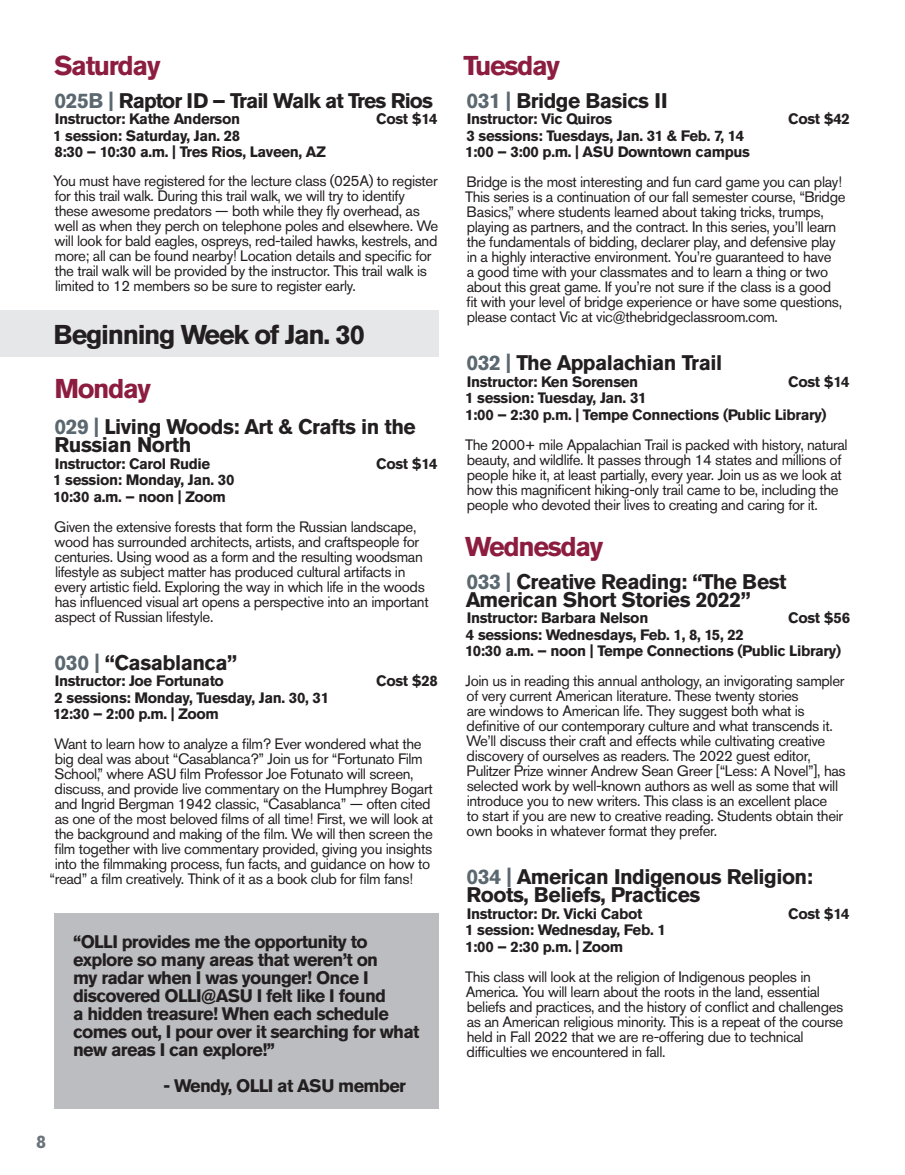
<style>
.page{position:relative;width:905px;height:1175px;background:#fff}
.page>*{position:absolute;margin:0;border:0;box-sizing:border-box;transform-origin:0 0}
.Day_of_the_Week{font:700 27px "Akzidenz Grotesk Std";letter-spacing:-.05em;color:#8c1d40}
.t1{font:700 27px "Akzidenz Grotesk Std";letter-spacing:-.05em;color:#231f20}
.Class_Title{font:700 27px "Akzidenz Grotesk Std";letter-spacing:-.05em;color:#8c1d40}
.Day_of_the_Week-2{font:700 21px/18px "Akzidenz Grotesk Std";letter-spacing:-.025em;color:#231f20}
.Class_Title-2{font:700 21px/18px "Akzidenz Grotesk Std";letter-spacing:-.025em;color:#231f20}
.Day_of_the_Week-3{font:700 21px "Akzidenz Grotesk Std";letter-spacing:-.045em;color:#231f20}
.Class_Description{font:700 18px/18px "Akzidenz Grotesk Std";letter-spacing:-.04em;color:#231f20}
.t2{font:700 18px "Akzidenz Grotesk Std";color:#6a747b}
.Day_of_the_Week-4{font:15px/15px "Akzidenz Grotesk Std";letter-spacing:-.025em;color:#231f20}
.Day_of_the_Week-5{font:700 15px/16.5px "Akzidenz Grotesk Std";letter-spacing:-.025em;color:#231f20}
.Class_Title-3{font:15px/15px "Akzidenz Grotesk Std";letter-spacing:-.025em;color:#231f20}
.Class_Title-4{font:700 15px/16.5px "Akzidenz Grotesk Std";letter-spacing:-.025em;color:#231f20}
.s1{color:#5b6870}
</style>
<div class="page">
<div style="left:0;top:310px;width:438px;height:47px;background:#e6e7e9"></div>
<div style="left:54px;top:913px;width:385px;height:195px;background:#bcbdc0"></div>
<p class="Day_of_the_Week" style="left:54px;top:49px;width:108px">Saturday</p>
<p class="Day_of_the_Week-3" style="left:55px;top:88px;width:380px"><span class="s1">025B |</span> Raptor ID – Trail Walk at Tres Rios</p>
<p class="Day_of_the_Week-5" style="left:55px;top:111px;width:187px">Instructor: Kathe Anderson</p>
<p class="Day_of_the_Week-5" style="left:376px;top:111px;width:63px">Cost $14</p>
<p class="Day_of_the_Week-5" style="left:53px;top:127px;width:274px">1 session: Saturday, Jan. 28<br>8:30 – 10:30 a.m. | Tres Rios, Laveen, AZ</p>
<p class="Class_Title-3" style="left:53px;top:173px;width:386px">You must have registered for the lecture class (025A) to register for this trail walk. During this trail walk, we will try to identify these awesome predators — both while they fly overhead, as well as when they perch on telephone poles and elsewhere. We will look for bald eagles, ospreys, red-tailed hawks, kestrels, and more; all can be found nearby! Location details and specific for the trail walk will be provided by the instructor. This trail walk is limited to 12 members so be sure to register early.</p>
<p class="t1" style="left:53px;top:319px;width:313px">Beginning Week of Jan. 30</p>
<p class="Class_Title" style="left:54px;top:373px;width:98px">Monday</p>
<p class="Class_Title-2" style="left:55px;top:418px;width:363px"><span class="s1">029 |</span> Living Woods: Art &amp; Crafts in the<br>Russian North</p>
<p class="Class_Title-4" style="left:55px;top:455px;width:157px">Instructor: Carol Rudie</p>
<p class="Class_Title-4" style="left:376px;top:455px;width:63px">Cost $14</p>
<p class="Class_Title-4" style="left:53px;top:471px;width:183px">1 session: Monday, Jan. 30<br>10:30 a.m. – noon | Zoom</p>
<p class="Day_of_the_Week-4" style="left:54px;top:519px;width:376px">Given the extensive forests that form the Russian landscape, wood has surrounded architects, artists, and craftspeople for centuries. Using wood as a form and the resulting woodsman lifestyle as subject matter has produced cultural artifacts in every artistic field. Exploring the way in which life in the woods has influenced visual art opens a perspective into an important aspect of Russian lifestyle.</p>
<p class="Day_of_the_Week-2" style="left:55px;top:653px;width:184px"><span class="s1">030 |</span> “Casablanca”</p>
<p class="Day_of_the_Week-5" style="left:55px;top:672px;width:171px">Instructor: Joe Fortunato</p>
<p class="Day_of_the_Week-5" style="left:376px;top:672px;width:63px">Cost $28</p>
<p class="Day_of_the_Week-5" style="left:53px;top:689px;width:277px">2 sessions: Monday, Tuesday, Jan. 30, 31<br>12:30 – 2:00 p.m. | Zoom</p>
<p class="Day_of_the_Week-4" style="left:54px;top:736px;width:369px">Want to learn how to analyze a film? Ever wondered what the</p>
<p class="Day_of_the_Week-4" style="left:55px;top:751px;width:369px">big deal was about “Casablanca?” Join us for “Fortunato Film</p>
<p class="Day_of_the_Week-4" style="left:54px;top:766px;width:361px">School,” where ASU film Professor Joe Fotunato will screen,</p>
<p class="Day_of_the_Week-4" style="left:55px;top:781px;width:379px">discuss, and provide live commentary on the Humphrey Bogart</p>
<p class="Day_of_the_Week-4" style="left:55px;top:796px;width:377px">and Ingrid Bergman 1942 classic, “Casablanca” — often cited</p>
<p class="Day_of_the_Week-4" style="left:55px;top:811px;width:380px">as one of the most beloved films of all time! First, we will look at</p>
<p class="Day_of_the_Week-4" style="left:55px;top:826px;width:379px">the background and making of the film. We will then screen the</p>
<p class="Day_of_the_Week-4" style="left:54px;top:841px;width:379px">film together with live commentary provided, giving you insights</p>
<p class="Day_of_the_Week-4" style="left:55px;top:856px;width:377px">into the filmmaking process, fun facts, and guidance on how to</p>
<p class="Day_of_the_Week-4" style="left:49px;top:871px;width:365px">“read” a film creatively. Think of it as a book club for film fans!</p>
<p class="t2" style="left:36px;top:1131px;width:12px">8</p>
<p class="Class_Description" style="left:73px;top:933px;width:348px">‘‘OLLI provides me the opportunity to explore so many areas that weren’t on<br>my radar when I was younger! Once I discovered OLLI@ASU I felt like I found<br>a hidden treasure! When each schedule comes out, I pour over it searching for what new areas I can explore!’’</p>
<p class="Class_Description" style="left:163px;top:1077px;width:244px">- Wendy, OLLI at ASU member</p>
<p class="Day_of_the_Week" style="left:463px;top:49px;width:98px">Tuesday</p>
<p class="Day_of_the_Week-2" style="left:466px;top:91px;width:203px"><span class="s1">031 |</span> Bridge Basics II</p>
<p class="Day_of_the_Week-5" style="left:467px;top:111px;width:147px">Instructor: Vic Quiros</p>
<p class="Day_of_the_Week-5" style="left:788px;top:111px;width:63px">Cost $42</p>
<p class="Day_of_the_Week-5" style="left:465px;top:127px;width:286px">3 sessions: Tuesdays, Jan. 31 &amp; Feb. 7, 14<br>1:00 – 3:00 p.m. | ASU Downtown campus</p>
<p class="Day_of_the_Week-4" style="left:465px;top:174px;width:382px">Bridge is the most interesting and fun card game you can play!<br>This series is a continuation of our fall semester course, “Bridge Basics,” where students learned about taking tricks, trumps, playing as partners, and the contract. In this series, you’ll learn the fundamentals of bidding, declarer play, and defensive play in a highly interactive environment. You’re guaranteed to have<br>a good time with your classmates and to learn a thing or two about this great game. If you’re not sure if the class is a good<br>fit with your level of bridge experience or have some questions, please contact Vic at vic@thebridgeclassroom.com.</p>
<p class="Day_of_the_Week-2" style="left:466px;top:354px;width:257px"><span class="s1">032 |</span> The Appalachian Trail</p>
<p class="Day_of_the_Week-5" style="left:467px;top:373px;width:173px">Instructor: Ken Sorensen</p>
<p class="Day_of_the_Week-5" style="left:788px;top:373px;width:63px">Cost $14</p>
<p class="Day_of_the_Week-5" style="left:465px;top:390px;width:363px">1 session: Tuesday, Jan. 31<br>1:00 – 2:30 p.m. | Tempe Connections (Public Library)</p>
<p class="Day_of_the_Week-4" style="left:465px;top:437px;width:384px">The 2000+ mile Appalachian Trail is packed with history, natural beauty, and wildlife. It passes through 14 states and millions of people hike it, at least partially, every year. Join us as we look at how this magnificent hiking-only trail came to be, including the people who devoted their lives to creating and caring for it.</p>
<p class="Day_of_the_Week" style="left:465px;top:530px;width:140px">Wednesday</p>
<p class="Day_of_the_Week-2" style="left:465px;top:572px;width:322px"><span class="s1">033 |</span> Creative Reading: “The Best<br>American Short Stories 2022”</p>
<p class="Day_of_the_Week-5" style="left:467px;top:609px;width:183px">Instructor: Barbara Nelson</p>
<p class="Day_of_the_Week-5" style="left:788px;top:609px;width:63px">Cost $56</p>
<p class="Day_of_the_Week-5" style="left:465px;top:626px;width:377px">4 sessions: Wednesdays, Feb. 1, 8, 15, 22<br>10:30 a.m. – noon | Tempe Connections (Public Library)</p>
<p class="Day_of_the_Week-4" style="left:465px;top:673px;width:382px">Join us in reading this annual anthology, an invigorating sampler of very current American literature. These twenty stories<br>are windows to American life. They suggest both what is definitive of our contemporary culture and what transcends it.<br>We’ll discuss their craft and effects while cultivating creative discovery of ourselves as readers. The 2022 guest editor, Pulitzer Prize winner Andrew Sean Greer [“Less: A Novel”], has selected work by well-known authors as well as some that will introduce you to new writers. This class is an excellent place<br>to start if you are new to creative reading. Students obtain their own books in whatever format they prefer.</p>
<p class="Day_of_the_Week-2" style="left:466px;top:868px;width:348px"><span class="s1">034 |</span> American Indigenous Religion:<br>Roots, Beliefs, Practices</p>
<p class="Day_of_the_Week-5" style="left:467px;top:905px;width:177px">Instructor: Dr. Vicki Cabot</p>
<p class="Day_of_the_Week-5" style="left:788px;top:905px;width:63px">Cost $14</p>
<p class="Day_of_the_Week-5" style="left:465px;top:921px;width:202px">1 session: Wednesday, Feb. 1<br>1:00 – 2:30 p.m. | Zoom</p>
<p class="Day_of_the_Week-4" style="left:465px;top:969px;width:379px">This class will look at the religion of Indigenous peoples in America. You will learn about the roots in the land, essential beliefs and practices, and the history of conflict and challenges as an American religious minority. This is a repeat of the course held in Fall 2022 that we are re-offering due to technical difficulties we encountered in fall.</p>
</div>
